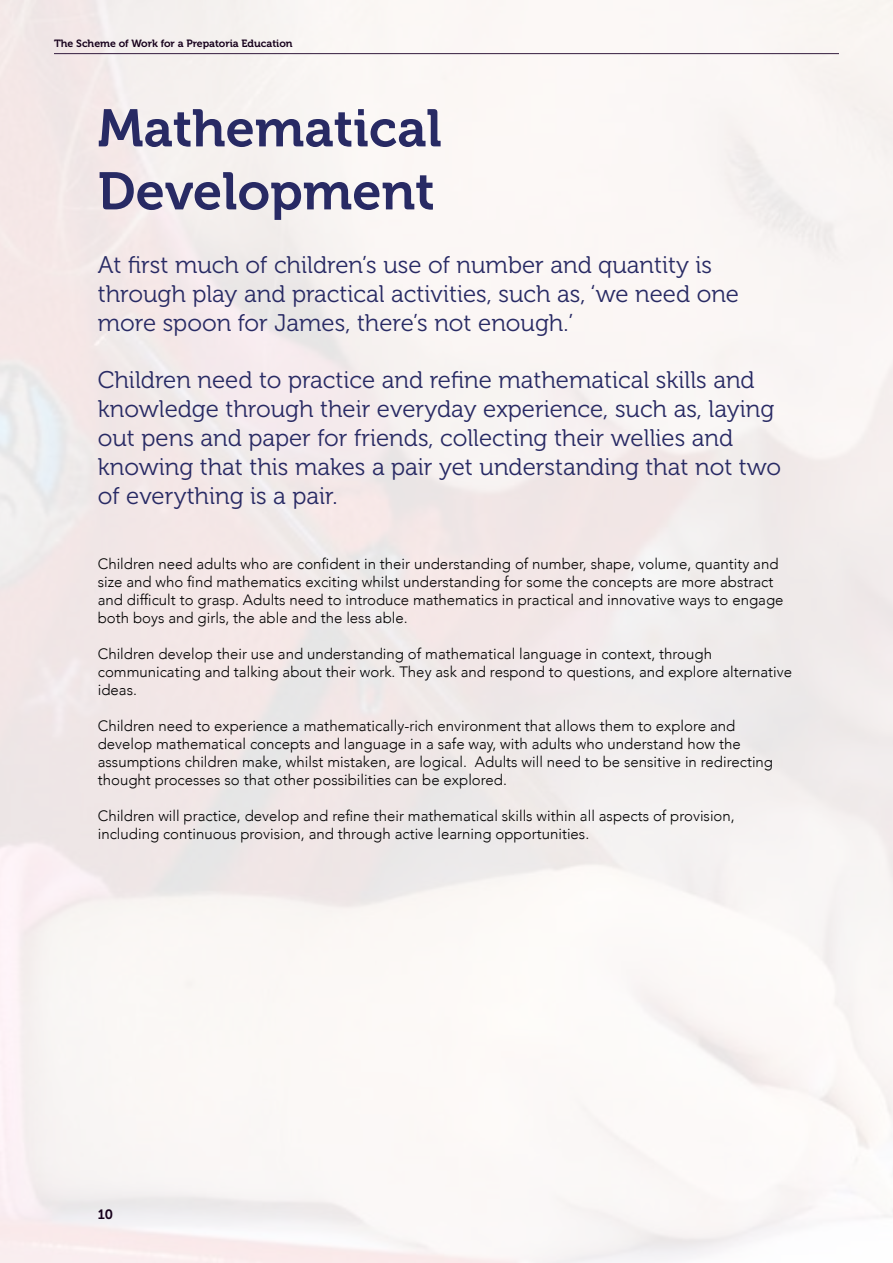
<style>
.page{position:relative;width:893px;height:1263px;background:#f6f2f1}
.page>*{position:absolute;margin:0;border:0;box-sizing:border-box;transform-origin:0 0}
.t1{font:52.5px/63px "Museo 700";color:#282a64}
.t2{font:24px/28.8px "Museo 300";color:#282a64}
.t3{font:300 15px/18px "Avenir";color:#000}
.t4{font:13.5px "Museo 700";color:#16001b}
.t5{font:10.5px "Museo 700";color:#16001b}
</style>
<div class="page">
<hr style="left:54px;top:53px;width:785px;height:1px;background:#341c3e">
<p class="t5" style="left:54px;top:37px;width:240px">The Scheme of Work for a Prepatoria Education</p>
<h1 class="t1" style="left:98px;top:97px;width:345px">Mathematical<br>Development</h1>
<h2 class="t2" style="left:98px;top:251px;width:643px">At first much of children’s use of number and quantity is through play and practical activities, such as, ‘we need one more spoon for James, there’s not enough.’</h2>
<p class="t2" style="left:98px;top:366px;width:685px">Children need to practice and refine mathematical skills and knowledge through their everyday experience, such as, laying out pens and paper for friends, collecting their wellies and knowing that this makes a pair yet understanding that not two of everything is a pair.</p>
<p class="t3" style="left:98px;top:554px;width:687px">Children need adults who are confident in their understanding of number, shape, volume, quantity and size and who find mathematics exciting whilst understanding for some the concepts are more abstract and difficult to grasp. Adults need to introduce mathematics in practical and innovative ways to engage both boys and girls, the able and the less able.</p>
<p class="t3" style="left:98px;top:644px;width:696px">Children develop their use and understanding of mathematical language in context, through communicating and talking about their work. They ask and respond to questions, and explore alternative ideas.</p>
<p class="t3" style="left:98px;top:716px;width:677px">Children need to experience a mathematically-rich environment that allows them to explore and develop mathematical concepts and language in a safe way, with adults who understand how the assumptions children make, whilst mistaken, are logical. Adults will need to be sensitive in redirecting thought processes so that other possibilities can be explored.</p>
<p class="t3" style="left:98px;top:806px;width:638px">Children will practice, develop and refine their mathematical skills within all aspects of provision, including continuous provision, and through active learning opportunities.</p>
<p class="t4" style="left:98px;top:1207px;width:17px">10</p>
</div>
